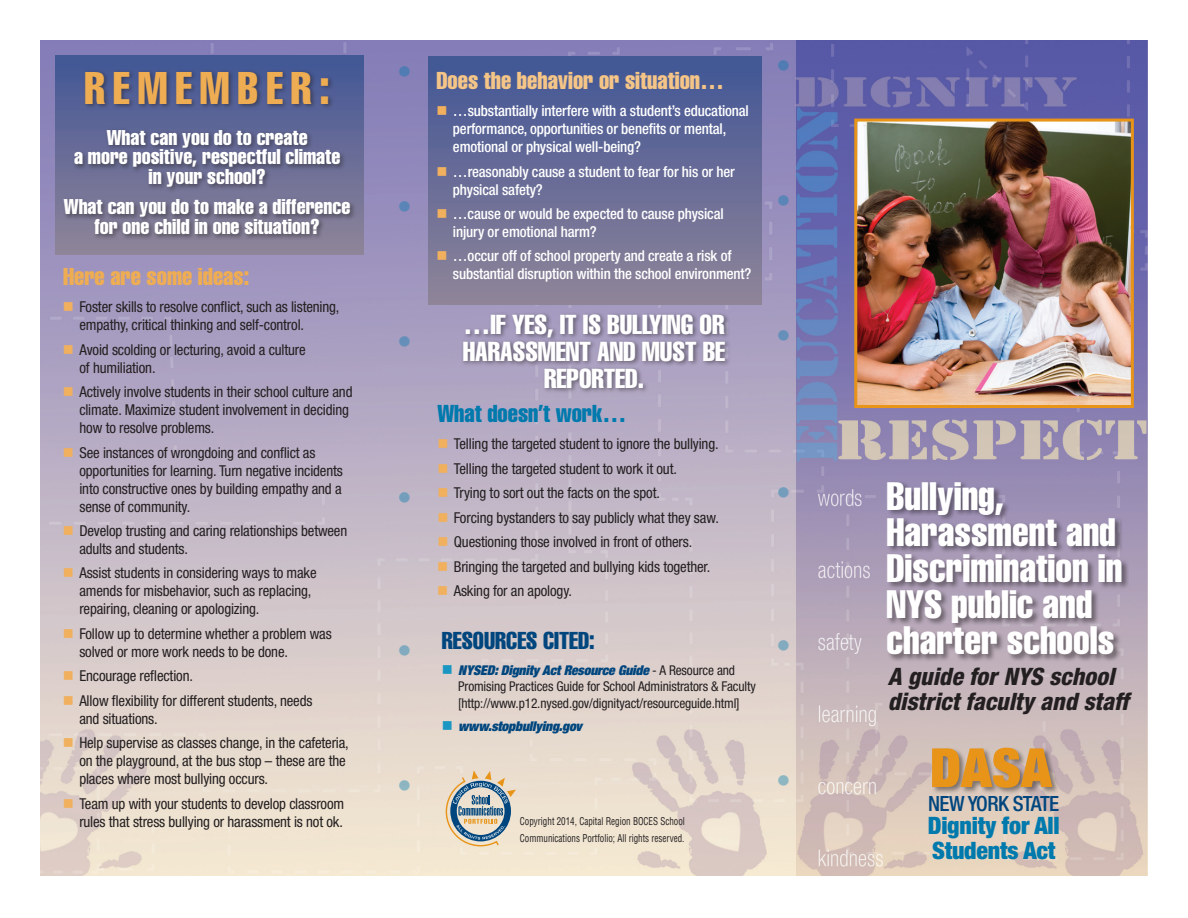
<style>
.page{position:relative;width:1188px;height:918px;background:#fff}
.page>*{position:absolute;margin:0;border:0;box-sizing:border-box;transform-origin:0 0}
.t1{font:900 condensed 54px "Helvetica Neue LT Std";color:#e89418}
.t2{font:45px "Helvetica LT Std Comp";letter-spacing:.18em;color:#efad53}
.t3{font:39px/36px "Helvetica LT Std Comp";color:#fff}
.t4{font:27px/27px "Helvetica LT Std Comp";color:#fff;text-align:center}
.t5{font:italic 800 condensed 24px/25.5px "Helvetica Neue LT Std";color:#231f20}
.t6{font:24px "Helvetica LT Std Comp";color:#f5c587}
.t7{font:900 condensed 24px/25.5px "Helvetica Neue LT Std";letter-spacing:-.01em;color:#0079ad}
.t8{font:24px "Helvetica LT Std Comp";color:#efad53}
.t9{font:24px "Helvetica LT Std Comp";color:#0079ad}
.t10{font:24px "Helvetica LT Std Comp";color:#00467e}
.t11{font:21px/19.5px "Helvetica LT Std Comp";color:#fff;text-align:center}
.t12{font:500 condensed 21px "Helvetica Neue LT Std";letter-spacing:-.03em;color:#00467e}
.t13{font:18px "Wingdings";color:#0079ad}
.t14{font:condensed 15px/18px "Helvetica Neue LT Std";letter-spacing:-.01em;color:#231f20}
.t15{font:500 condensed 15px/18px "Helvetica Neue LT Std";letter-spacing:-.01em;color:#fff}
.t16{font:condensed 13.5px/16.5px "Helvetica Neue LT Std";letter-spacing:-.01em;color:#231f20}
.t17{font:italic 900 condensed 13.5px "Helvetica Neue LT Std";letter-spacing:-.01em;color:#00467e}
.t18{font:condensed 10.5px/16.5px "Helvetica LT Std";color:#231f20;scale:.86 1}
.s1{color:#f0b05e}
.s2{color:#1996c2}
.s3{font-weight:900;font-style:italic;color:#00467e}
</style>
<div class="page">
<img style="left:40px;top:40px;width:1108px;height:836px">
<div style="left:429px;top:57px;width:332px;height:248px;background:linear-gradient(to bottom,#415696,#8f8498)"></div>
<div style="left:55px;top:55px;width:309px;height:200px;background:linear-gradient(to bottom,#415696,#8f8498)"></div>
<div style="left:932px;top:747px;width:128px;height:48px;background:#231f20;opacity:.5"></div>
<svg style="left:446px;top:770px;width:70px;height:76px;background:#b3b6b0"></svg>
<div style="left:886px;top:481px;width:243px;height:181px;background:#231f20;opacity:.5"></div>
<img style="left:858px;top:123px;width:272px;height:281px">
<div style="left:854px;top:119px;width:280px;height:289px;border:3px solid #e89418"></div>
<div style="left:62px;top:69px;width:295px;height:171px;background:#231f20;opacity:.51"></div>
<div style="left:461px;top:311px;width:270px;height:83px;background:#231f20;opacity:.51"></div>
<h2 class="t2" style="left:84px;top:59px;width:247px">REMEMBER:</h2>
<h3 class="t11" style="left:74px;top:127px;width:268px">What can you do to create<br>a more positive, respectful climate in your school?</h3>
<h3 class="t11" style="left:64px;top:196px;width:288px">What can you do to make a difference for one child in one situation?</h3>
<h3 class="t8" style="left:63px;top:261px;width:188px">Here are some ideas:</h3>
<p class="t14" style="left:79px;top:298px;width:262px;text-indent:-16px"><span class="s1">■</span> Foster skills to resolve conflict, such as listening, empathy, critical thinking and self-control.</p>
<p class="t14" style="left:79px;top:340px;width:228px;text-indent:-16px"><span class="s1">■</span> Avoid scolding or lecturing, avoid a culture of humiliation.</p>
<p class="t14" style="left:79px;top:383px;width:275px;text-indent:-16px"><span class="s1">■</span> Actively involve students in their school culture and climate. Maximize student involvement in deciding how to resolve problems.</p>
<p class="t14" style="left:79px;top:443px;width:265px;text-indent:-16px"><span class="s1">■</span> See instances of wrongdoing and conflict as opportunities for learning. Turn negative incidents into constructive ones by building empathy and a sense of community.</p>
<p class="t14" style="left:79px;top:522px;width:269px;text-indent:-16px"><span class="s1">■</span> Develop trusting and caring relationships between adults and students.</p>
<p class="t14" style="left:79px;top:564px;width:239px;text-indent:-16px"><span class="s1">■</span> Assist students in considering ways to make amends for misbehavior, such as replacing, repairing, cleaning or apologizing.</p>
<p class="t14" style="left:79px;top:625px;width:254px;text-indent:-16px"><span class="s1">■</span> Follow up to determine whether a problem was solved or more work needs to be done.</p>
<p class="t14" style="left:63px;top:667px;width:132px"><span class="s1">■</span> Encourage reflection.</p>
<p class="t14" style="left:79px;top:692px;width:235px;text-indent:-16px"><span class="s1">■</span> Allow flexibility for different students, needs and situations.</p>
<p class="t14" style="left:79px;top:734px;width:271px;text-indent:-16px"><span class="s1">■</span> Help supervise as classes change, in the cafeteria, on the playground, at the bus stop – these are the places where most bullying occurs.</p>
<p class="t14" style="left:63px;top:794px;width:283px;text-align:right"><span class="s1">■</span> Team up with your students to develop classroom rules that stress bullying or harassment is not ok.</p>
<p class="t13" style="left:397px;top:61px;width:15px">●</p>
<p class="t13" style="left:397px;top:196px;width:15px">●</p>
<p class="t13" style="left:397px;top:331px;width:15px">●</p>
<p class="t13" style="left:397px;top:488px;width:15px">●</p>
<h3 class="t6" style="left:436px;top:65px;width:289px">Does the behavior or situation…</h3>
<p class="t15" style="left:453px;top:102px;width:297px;text-indent:-16px"><span class="s1">■</span> …substantially interfere with a student’s educational performance, opportunities or benefits or mental, emotional or physical well-being?</p>
<p class="t15" style="left:453px;top:162px;width:283px;text-indent:-16px"><span class="s1">■</span> …reasonably cause a student to fear for his or her physical safety?</p>
<p class="t15" style="left:453px;top:204px;width:272px;text-indent:-16px"><span class="s1">■</span> …cause or would be expected to cause physical injury or emotional harm?</p>
<p class="t15" style="left:453px;top:247px;width:300px;text-indent:-16px"><span class="s1">■</span> …occur off of school property and create a risk of substantial disruption within the school environment?</p>
<h3 class="t4" style="left:463px;top:310px;width:264px">…IF YES, IT IS BULLYING OR<br>HARASSMENT AND MUST BE<br>REPORTED.</h3>
<h3 class="t9" style="left:437px;top:398px;width:190px">What doesn’t work…</h3>
<p class="t14" style="left:437px;top:435px;width:283px"><span class="s1">■</span> Telling the targeted student to ignore the bullying.</p>
<p class="t14" style="left:437px;top:459px;width:241px"><span class="s1">■</span> Telling the targeted student to work it out.</p>
<p class="t14" style="left:437px;top:484px;width:224px"><span class="s1">■</span> Trying to sort out the facts on the spot.</p>
<p class="t14" style="left:437px;top:508px;width:283px"><span class="s1">■</span> Forcing bystanders to say publicly what they saw.</p>
<p class="t14" style="left:437px;top:533px;width:256px"><span class="s1">■</span> Questioning those involved in front of others.</p>
<p class="t14" style="left:437px;top:557px;width:274px"><span class="s1">■</span> Bringing the targeted and bullying kids together.</p>
<p class="t14" style="left:437px;top:582px;width:136px"><span class="s1">■</span> Asking for an apology.</p>
<p class="t13" style="left:776px;top:56px;width:15px">●</p>
<p class="t13" style="left:776px;top:191px;width:15px">●</p>
<p class="t13" style="left:776px;top:326px;width:15px">●</p>
<p class="t13" style="left:776px;top:483px;width:15px">●</p>
<h3 class="t3" style="left:886px;top:477px;width:237px">Bullying,<br>Harassment and<br>Discrimination in<br>NYS public and</h3>
<p class="t13" style="left:397px;top:641px;width:15px">●</p>
<h3 class="t10" style="left:442px;top:625px;width:155px">RESOURCES CITED:</h3>
<h3 class="t3" style="left:886px;top:621px;width:229px">charter schools</h3>
<p class="t16" style="left:458px;top:661px;width:299px;text-indent:-17px"><span class="s2">■</span> <span class="s3">NYSED: Dignity Act Resource Guide</span> - A Resource and<br>Promising Practices Guide for School Administrators &amp; Faculty [http://www.p12.nysed.gov/dignityact/resourceguide.html]</p>
<p class="t17" style="left:442px;top:717px;width:142px"><span class="s2">■</span> www.stopbullying.gov</p>
<p class="t13" style="left:776px;top:636px;width:15px">●</p>
<h3 class="t5" style="left:888px;top:663px;width:242px">A guide for NYS school district faculty and staff</h3>
<p class="t13" style="left:397px;top:776px;width:15px">●</p>
<p class="t18" style="left:520px;top:813px;width:193px">Copyright 2014, Capital Region BOCES School<br>Communications Portfolio; All rights reserved.</p>
<p class="t13" style="left:776px;top:771px;width:15px">●</p>
<h1 class="t1" style="left:930px;top:733px;width:123px">DASA</h1>
<h3 class="t12" style="left:928px;top:791px;width:132px">New York State</h3>
<h3 class="t7" style="left:928px;top:812px;width:133px">Dignity for All<br>Students Act</h3>
</div>
